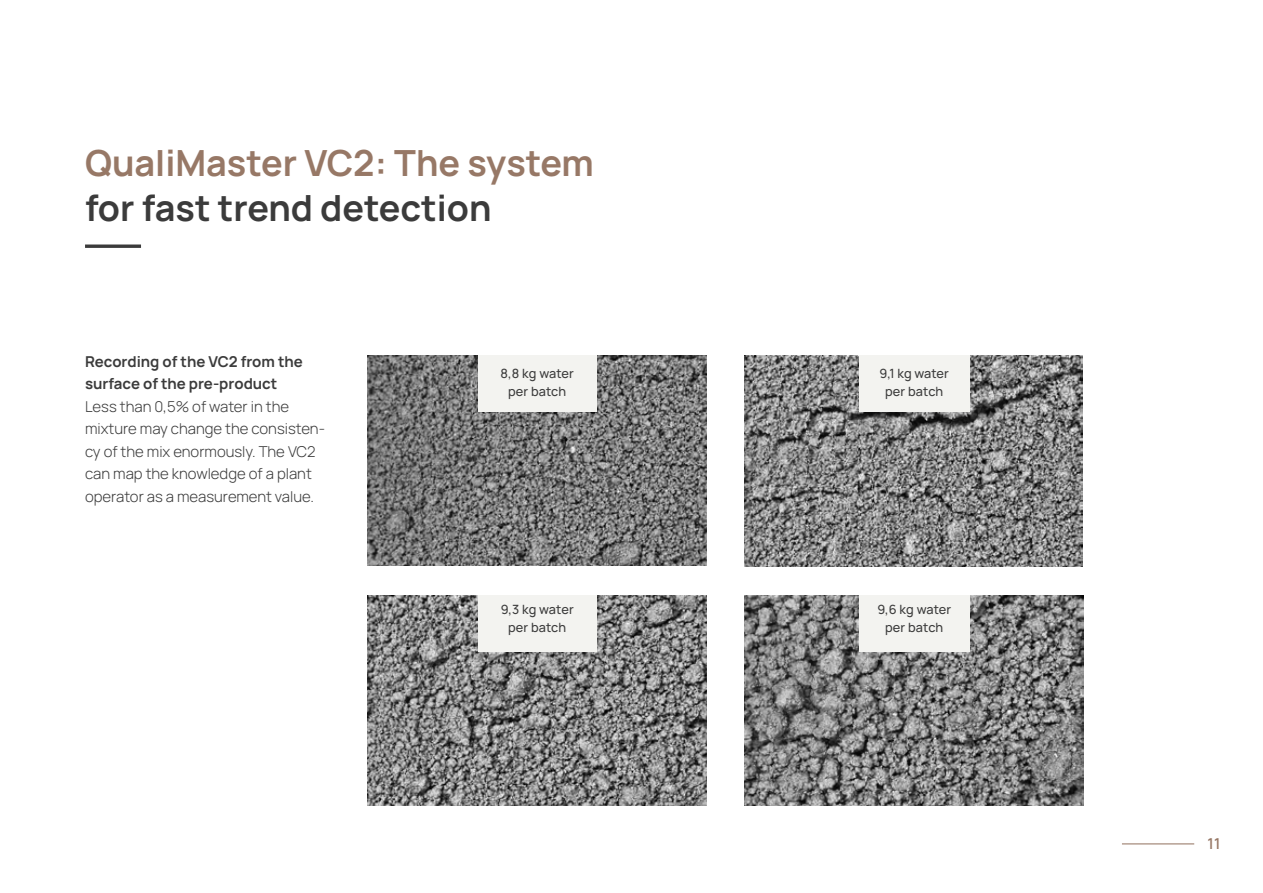
<style>
.page{position:relative;width:1263px;height:893px;background:#fff}
.page>*{position:absolute;margin:0;border:0;box-sizing:border-box;transform-origin:0 0}
.t1{font:700 36px "Manrope";color:#977866}
.t2{font:700 36px "Manrope";color:#3b3b3b}
.t3{font:300 15px/22.5px "Manrope";color:#3b3b3b}
.t4{font:700 15px/22.5px "Manrope";color:#3b3b3b}
.t5{font:600 15px "Manrope";color:#977866}
.t6{font:500 12.75px/18px "Manrope";letter-spacing:.01em;color:#3b3b3b;text-align:center}
</style>
<div class="page">
<img style="left:745px;top:596px;width:339px;height:210px">
<img style="left:745px;top:356px;width:338px;height:210px">
<img style="left:368px;top:595px;width:339px;height:211px">
<img style="left:368px;top:356px;width:339px;height:209px">
<div style="left:478px;top:355px;width:118px;height:57px;background:#f3f3f0"></div>
<div style="left:859px;top:356px;width:110px;height:56px;background:#f3f3f0"></div>
<div style="left:478px;top:595px;width:118px;height:57px;background:#f3f3f0"></div>
<div style="left:859px;top:596px;width:110px;height:56px;background:#f3f3f0"></div>
<svg style="left:85px;top:244px;width:56px;height:4px"></svg>
<hr style="left:1122px;top:843px;width:72px;height:1px;background:#977866">
<h1 class="t1" style="left:85px;top:133px;width:510px">QualiMaster VC2: The system</h1>
<h1 class="t2" style="left:85px;top:178px;width:408px">for fast trend detection</h1>
<p class="t4" style="left:85px;top:349px;width:219px">Recording of the VC2 from the surface of the pre-product</p>
<p class="t3" style="left:85px;top:394px;width:241px">Less than 0,5% of water in the mixture may change the consisten&shy;cy of the mix enormously. The VC2 can map the knowledge of a plant operator as a measurement value.</p>
<p class="t6" style="left:501px;top:364px;width:75px">8,8 kg water per batch</p>
<p class="t6" style="left:879px;top:364px;width:71px">9,1 kg water per batch</p>
<p class="t6" style="left:501px;top:600px;width:75px">9,3 kg water per batch</p>
<p class="t6" style="left:877px;top:600px;width:75px">9,6 kg water per batch</p>
<p class="t5" style="left:1208px;top:832px;width:14px">11</p>
</div>
